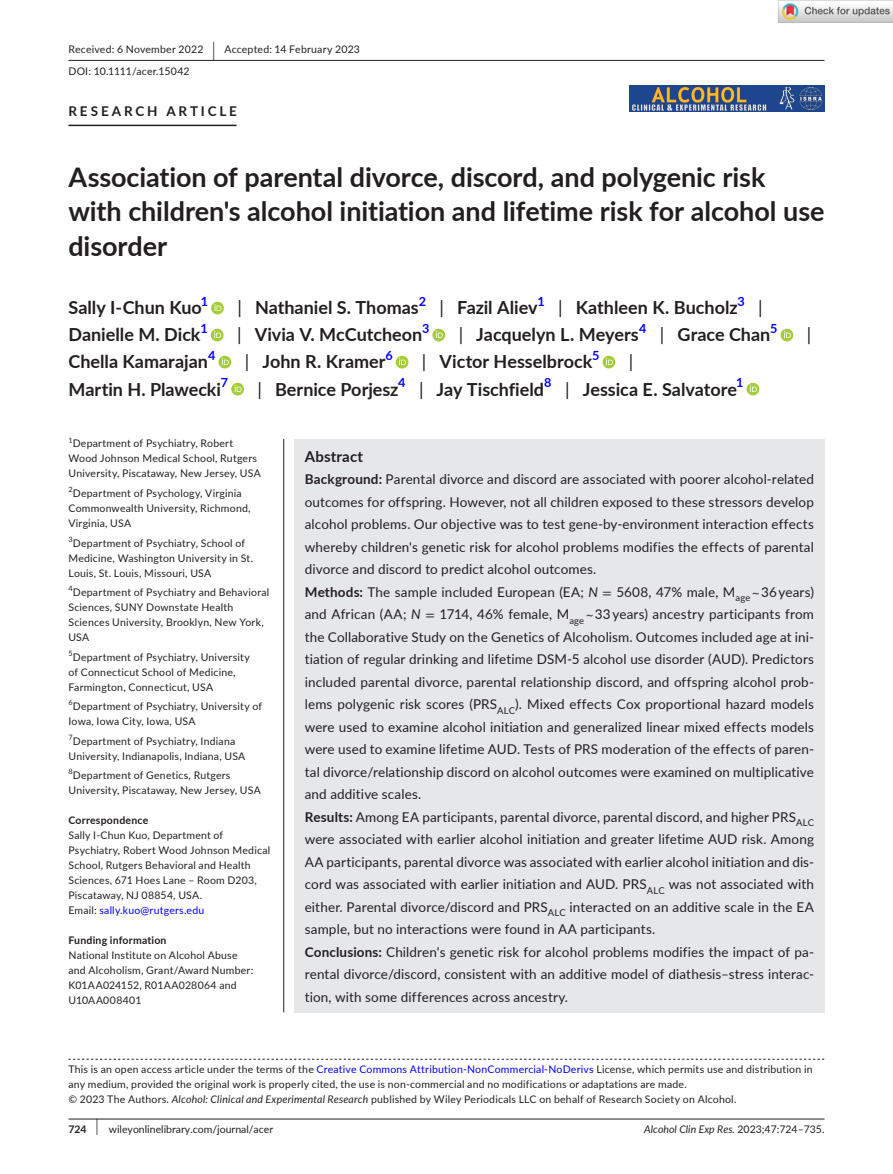
<style>
.page{position:relative;width:893px;height:1174px;background:#fff}
.page>*{position:absolute;margin:0;border:0;box-sizing:border-box;transform-origin:0 0}
.t1{font:700 27px/34.5px "Lato";letter-spacing:-.005em;color:#231f20}
.t2{font:700 18px "Lato";color:#231f20}
.t3{font:18px "Lato";color:#231f20}
.t4{font:700 15px "Lato";letter-spacing:.015em;color:#231f20}
.t5{font:13.5px/22.5px "Lato";letter-spacing:.01em;color:#231f20}
.t6{font:700 13.5px "Lato";letter-spacing:.21em;color:#231f20}
.t7{font:700 12.6px "Lato";color:#00f}
.t8{font:10.5px/15px "Lato";letter-spacing:.02em;color:#231f20}
.t9{font:10.5px "Lato";color:#231f20}
.t10{font:italic 10.5px "Lato";color:#231f20}
.t11{font:700 10.5px "Lato";letter-spacing:.02em;color:#231f20}
.s1{font-size:19.65px}
.s2{font-weight:400}
.s3{color:#00f}
.s4{font-weight:700}
.s5{font-style:italic}
.s6{font-family:"STIX"}
.s7{font-size:17.4px}
.s8{font-style:normal}
</style>
<div class="page">
<hr style="left:68px;top:1118px;width:756px;height:1px;background:#231f20">
<img style="left:629px;top:86px;width:195px;height:26px">
<hr style="left:68px;top:60px;width:756px;height:1px;background:#231f20">
<hr style="left:68px;top:125px;width:169px;height:1px;background:#231f20">
<svg style="left:211px;top:302px;width:13px;height:12px"></svg>
<svg style="left:215px;top:304px;width:6px;height:7px"></svg>
<svg style="left:211px;top:329px;width:13px;height:12px"></svg>
<svg style="left:214px;top:331px;width:7px;height:7px"></svg>
<div style="left:432px;top:329px;width:13px;height:12px;background:#a5cd39;border-radius:50%"></div>
<svg style="left:436px;top:331px;width:7px;height:7px"></svg>
<div style="left:780px;top:329px;width:13px;height:12px;background:#a5cd39;border-radius:50%"></div>
<svg style="left:784px;top:331px;width:7px;height:7px"></svg>
<div style="left:218px;top:356px;width:13px;height:12px;background:#a5cd39;border-radius:50%"></div>
<svg style="left:222px;top:358px;width:7px;height:7px"></svg>
<div style="left:396px;top:356px;width:12px;height:12px;background:#a5cd39;border-radius:50%"></div>
<svg style="left:399px;top:358px;width:7px;height:7px"></svg>
<div style="left:602px;top:356px;width:13px;height:12px;background:#a5cd39;border-radius:50%"></div>
<svg style="left:606px;top:358px;width:7px;height:7px"></svg>
<svg style="left:231px;top:383px;width:13px;height:12px"></svg>
<svg style="left:235px;top:385px;width:7px;height:7px"></svg>
<div style="left:747px;top:383px;width:12px;height:12px;background:#a5cd39;border-radius:50%"></div>
<svg style="left:750px;top:385px;width:7px;height:7px"></svg>
<svg style="left:68px;top:1058px;width:756px;height:1px"></svg>
<div style="left:294px;top:439px;width:530px;height:573px;background:#e6e7e9"></div>
<hr style="left:283px;top:439px;width:1px;height:573px;background:#231f20">
<img style="left:779px;top:0;width:114px;height:23px">
<p class="t8" style="left:68px;top:38px;width:293px;line-height:21.8px">Received: 6 November 2022 <span class="s1">|</span> Accepted: 14 February 2023<br>DOI: 10.1111/acer.15042</p>
<p class="t6" style="left:68px;top:101px;width:170px">RESEARCH ARTICLE</p>
<h1 class="t1" style="left:68px;top:159px;width:758px">Association of parental divorce, discord, and polygenic risk with children's alcohol initiation and lifetime risk for alcohol use disorder</h1>
<h2 class="t2" style="left:68px;top:295px;width:135px">Sally I-Chun Kuo</h2>
<p class="t7" style="left:201px;top:292px;width:9px">1</p>
<h2 class="t2" style="left:237px;top:295px;width:183px"><span class="s2">|</span> Nathaniel S. Thomas</h2>
<p class="t7" style="left:419px;top:292px;width:9px">2</p>
<h2 class="t2" style="left:439px;top:295px;width:100px"><span class="s2">|</span> Fazil Aliev</h2>
<p class="t7" style="left:537px;top:292px;width:9px">1</p>
<h2 class="t2" style="left:558px;top:295px;width:181px"><span class="s2">|</span> Kathleen K. Bucholz</h2>
<p class="t7" style="left:737px;top:292px;width:9px">3</p>
<h2 class="t3" style="left:758px;top:295px;width:6px">|</h2>
<h2 class="t2" style="left:68px;top:322px;width:134px">Danielle M. Dick</h2>
<p class="t7" style="left:201px;top:319px;width:9px">1</p>
<h2 class="t2" style="left:237px;top:322px;width:187px"><span class="s2">|</span> Vivia V. McCutcheon</h2>
<p class="t7" style="left:422px;top:319px;width:9px">3</p>
<h2 class="t2" style="left:459px;top:322px;width:182px"><span class="s2">|</span> Jacquelyn L. Meyers</h2>
<p class="t7" style="left:639px;top:319px;width:9px">4</p>
<h2 class="t2" style="left:660px;top:322px;width:112px"><span class="s2">|</span> Grace Chan</h2>
<p class="t7" style="left:770px;top:319px;width:9px">5</p>
<h2 class="t3" style="left:807px;top:322px;width:6px">|</h2>
<h2 class="t2" style="left:68px;top:349px;width:141px">Chella Kamarajan</h2>
<p class="t7" style="left:208px;top:346px;width:9px">4</p>
<h2 class="t2" style="left:245px;top:349px;width:142px"><span class="s2">|</span> John R. Kramer</h2>
<p class="t7" style="left:385px;top:346px;width:9px">6</p>
<h2 class="t2" style="left:422px;top:349px;width:172px"><span class="s2">|</span> Victor Hesselbrock</h2>
<p class="t7" style="left:592px;top:346px;width:9px">5</p>
<h2 class="t3" style="left:629px;top:349px;width:6px">|</h2>
<h2 class="t2" style="left:68px;top:376px;width:154px">Martin H. Plawecki</h2>
<p class="t7" style="left:221px;top:373px;width:9px">7</p>
<h2 class="t2" style="left:257px;top:376px;width:143px"><span class="s2">|</span> Bernice Porjesz</h2>
<p class="t7" style="left:398px;top:373px;width:9px">4</p>
<h2 class="t2" style="left:419px;top:376px;width:127px"><span class="s2">|</span> Jay Tischfield</h2>
<p class="t7" style="left:544px;top:373px;width:9px">8</p>
<h2 class="t2" style="left:565px;top:376px;width:173px"><span class="s2">|</span> Jessica E. Salvatore</h2>
<p class="t7" style="left:736px;top:373px;width:9px">1</p>
<p class="t8" style="left:68px;top:436px;width:194px"><sup>1</sup>Department of Psychiatry, Robert<br>Wood Johnson Medical School, Rutgers<br>University, Piscataway, New Jersey, USA</p>
<p class="t8" style="left:68px;top:485px;width:184px"><sup>2</sup>Department of Psychology, Virginia<br>Commonwealth University, Richmond,<br>Virginia, USA</p>
<p class="t8" style="left:68px;top:535px;width:186px"><sup>3</sup>Department of Psychiatry, School of<br>Medicine, Washington University in St.<br>Louis, St. Louis, Missouri, USA</p>
<p class="t8" style="left:68px;top:584px;width:202px"><sup>4</sup>Department of Psychiatry and Behavioral<br>Sciences, SUNY Downstate Health<br>Sciences University, Brooklyn, New York,<br>USA</p>
<p class="t8" style="left:68px;top:649px;width:183px"><sup>5</sup>Department of Psychiatry, University of Connecticut School of Medicine,<br>Farmington, Connecticut, USA</p>
<p class="t8" style="left:68px;top:698px;width:195px"><sup>6</sup>Department of Psychiatry, University of<br>Iowa, Iowa City, Iowa, USA</p>
<p class="t8" style="left:68px;top:733px;width:178px"><sup>7</sup>Department of Psychiatry, Indiana<br>University, Indianapolis, Indiana, USA</p>
<p class="t8" style="left:68px;top:767px;width:194px"><sup>8</sup>Department of Genetics, Rutgers<br>University, Piscataway, New Jersey, USA</p>
<p class="t11" style="left:68px;top:812px;width:81px">Correspondence</p>
<p class="t8" style="left:68px;top:827px;width:203px">Sally I-Chun Kuo, Department of Psychiatry, Robert Wood Johnson Medical School, Rutgers Behavioral and Health Sciences, 671 Hoes Lane – Room D203, Piscataway, NJ 08854, USA.<br>Email: <span class="s3">sally.kuo@rutgers.edu</span></p>
<p class="t11" style="left:68px;top:932px;width:100px">Funding information</p>
<p class="t8" style="left:68px;top:947px;width:186px">National Institute on Alcohol Abuse and Alcoholism, Grant/Award Number:<br>K01AA024152, R01AA028064 and<br>U10AA008401</p>
<p class="t4" style="left:305px;top:445px;width:60px">Abstract</p>
<p class="t5" style="left:305px;top:467px;width:511px"><span class="s4">Background:</span> Parental divorce and discord are associated with poorer alcohol-related outcomes for offspring. However, not all children exposed to these stressors develop alcohol problems. Our objective was to test gene-by-environment interaction effects whereby children's genetic risk for alcohol problems modifies the effects of parental divorce and discord to predict alcohol outcomes.<br><span class="s4">Methods:</span> The sample included European (EA; <span class="s5">N</span> <span class="s6">=</span> 5608, 47% male, M<sub>age</sub> <span class="s6">~</span> 36 years) and African (AA; <span class="s5">N</span> <span class="s6">=</span> 1714, 46% female, M<sub>age</sub> <span class="s6">~</span> 33 years) ancestry participants from the Collaborative Study on the Genetics of Alcoholism. Outcomes included age at ini&shy;tiation of regular drinking and lifetime DSM-5 alcohol use disorder (AUD). Predictors included parental divorce, parental relationship discord, and offspring alcohol prob&shy;lems polygenic risk scores (PRS<sub>ALC</sub>). Mixed effects Cox proportional hazard models were used to examine alcohol initiation and generalized linear mixed effects models were used to examine lifetime AUD. Tests of PRS moderation of the effects of paren&shy;tal divorce/relationship discord on alcohol outcomes were examined on multiplicative and additive scales.<br><span class="s4">Results:</span> Among EA participants, parental divorce, parental discord, and higher PRS<sub>ALC </sub>were associated with earlier alcohol initiation and greater lifetime AUD risk. Among AA participants, parental divorce was associated with earlier alcohol initiation and dis&shy;cord was associated with earlier initiation and AUD. PRS<sub>ALC</sub> was not associated with either. Parental divorce/discord and PRS<sub>ALC</sub> interacted on an additive scale in the EA sample, but no interactions were found in AA participants.<br><span class="s4">Conclusions:</span> Children's genetic risk for alcohol problems modifies the impact of pa&shy;rental divorce/discord, consistent with an additive model of diathesis–stress interac&shy;tion, with some differences across ancestry.</p>
<p class="t8" style="left:68px;top:1061px;width:746px">This is an open access article under the terms of the <span class="s3">Creative Commons Attribution-NonCommercial-NoDerivs</span> License, which permits use and distribution in any medium, provided the original work is properly cited, the use is non-commercial and no modifications or adaptations are made.<br>© 2023 The Authors. <span class="s5">Alcohol: Clinical and Experimental Research</span> published by Wiley Periodicals LLC on behalf of Research Society on Alcohol.</p>
<p class="t9" style="left:68px;top:1121px;width:206px"><span class="s4">724</span> <span class="s7">|</span> wileyonlinelibrary.com/journal/acer</p>
<p class="t10" style="left:644px;top:1121px;width:182px">Alcohol Clin Exp Res. <span class="s8">2023;47:724–735.</span></p>
</div>
